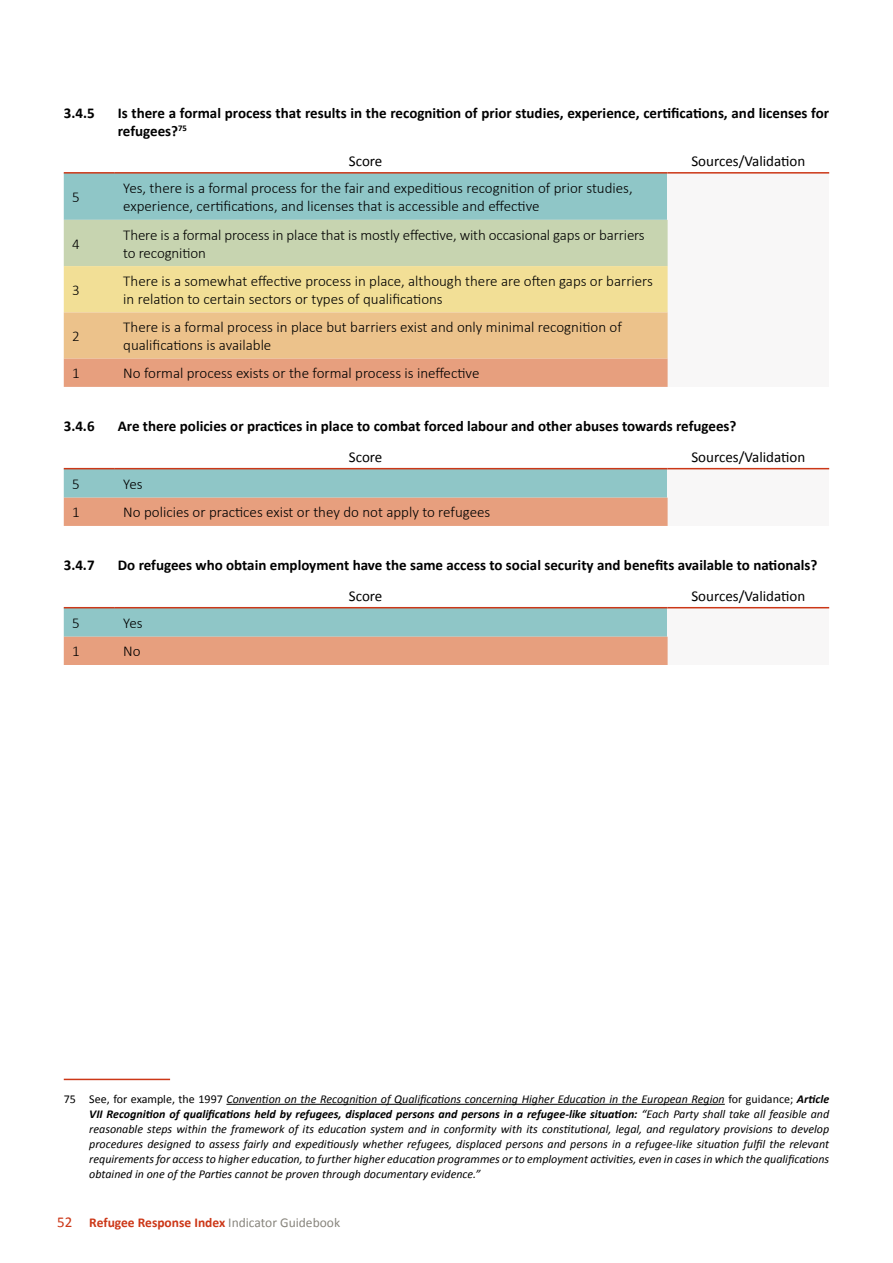
<style>
.page{position:relative;width:893px;height:1263px;background:#fff}
.page>*{position:absolute;margin:0;border:0;box-sizing:border-box;transform-origin:0 0}
.t1{font:300 15px/18px "Calibri";color:#000}
.t2{font:700 15px/18px "Calibri";color:#000}
.t3{font:15px "Calibri";color:#000}
.t4{font:700 13.5px "Calibri";color:#cc3717}
.t5{font:italic 12px/15px "Calibri";color:#000;text-align:justify}
.s1{font-style:normal}
.s2{font-weight:700}
.s3{font-weight:400;font-size:15px}
.s4{font-weight:400;color:#88857d}
</style>
<div class="page">
<div style="left:668px;top:173px;width:161px;height:214px;background:#f8f7f7"></div>
<svg style="left:64px;top:174px;width:604px;height:213px;background:#d0c8a0"></svg>
<hr style="left:64px;top:172px;width:51px;height:2px;background:#cc3717">
<hr style="left:115px;top:172px;width:553px;height:2px;background:#cc3717">
<hr style="left:668px;top:172px;width:161px;height:2px;background:#cc3717">
<div style="left:668px;top:469px;width:161px;height:57px;background:#f8f7f7"></div>
<svg style="left:64px;top:469px;width:604px;height:57px;background:#bbb1a1"></svg>
<hr style="left:64px;top:468px;width:51px;height:1px;background:#cc3717">
<hr style="left:115px;top:468px;width:553px;height:1px;background:#cc3717">
<hr style="left:668px;top:468px;width:161px;height:1px;background:#cc3717">
<div style="left:668px;top:608px;width:161px;height:57px;background:#f8f7f7"></div>
<svg style="left:64px;top:608px;width:604px;height:57px;background:#bbb1a1"></svg>
<hr style="left:64px;top:607px;width:51px;height:1px;background:#cc3717">
<hr style="left:115px;top:607px;width:553px;height:1px;background:#cc3717">
<hr style="left:668px;top:607px;width:161px;height:1px;background:#cc3717">
<hr style="left:64px;top:1079px;width:106px;height:1px;background:#cc3717">
<hr style="left:226px;top:1104px;width:499px;height:1px;background:#000">
<p class="t2" style="left:64px;top:103px;width:32px">3.4.5</p>
<p class="t2" style="left:118px;top:103px;width:713px">Is there a formal process that results in the recognition of prior studies, experience, certifications, and licenses for refugees?<sup>75</sup></p>
<p class="t3" style="left:349px;top:152px;width:35px">Score</p>
<p class="t3" style="left:691px;top:152px;width:115px">Sources/Validation</p>
<p class="t1" style="left:72px;top:188px;width:9px">5</p>
<p class="t1" style="left:123px;top:179px;width:511px">Yes, there is a formal process for the fair and expeditious recognition of prior studies, experience, certifications, and licenses that is accessible and effective</p>
<p class="t1" style="left:72px;top:234px;width:9px">4</p>
<p class="t1" style="left:123px;top:225px;width:523px">There is a formal process in place that is mostly effective, with occasional gaps or barriers to recognition</p>
<p class="t1" style="left:72px;top:281px;width:9px">3</p>
<p class="t1" style="left:123px;top:272px;width:531px">There is a somewhat effective process in place, although there are often gaps or barriers in relation to certain sectors or types of qualifications</p>
<p class="t1" style="left:72px;top:327px;width:9px">2</p>
<p class="t1" style="left:123px;top:318px;width:500px">There is a formal process in place but barriers exist and only minimal recognition of qualifications is available</p>
<p class="t1" style="left:72px;top:364px;width:9px">1</p>
<p class="t1" style="left:123px;top:364px;width:358px">No formal process exists or the formal process is ineffective</p>
<p class="t2" style="left:64px;top:417px;width:32px">3.4.6</p>
<p class="t2" style="left:118px;top:417px;width:620px">Are there policies or practices in place to combat forced labour and other abuses towards refugees?</p>
<p class="t3" style="left:349px;top:448px;width:35px">Score</p>
<p class="t3" style="left:691px;top:448px;width:115px">Sources/Validation</p>
<p class="t1" style="left:72px;top:475px;width:9px">5</p>
<p class="t1" style="left:123px;top:475px;width:21px">Yes</p>
<p class="t1" style="left:72px;top:503px;width:9px">1</p>
<p class="t1" style="left:123px;top:503px;width:369px">No policies or practices exist or they do not apply to refugees</p>
<p class="t2" style="left:64px;top:556px;width:32px">3.4.7</p>
<p class="t2" style="left:118px;top:556px;width:701px">Do refugees who obtain employment have the same access to social security and benefits available to nationals?</p>
<p class="t3" style="left:349px;top:587px;width:35px">Score</p>
<p class="t3" style="left:691px;top:587px;width:115px">Sources/Validation</p>
<p class="t1" style="left:72px;top:614px;width:9px">5</p>
<p class="t1" style="left:123px;top:614px;width:21px">Yes</p>
<p class="t1" style="left:72px;top:642px;width:9px">1</p>
<p class="t1" style="left:123px;top:642px;width:19px">No</p>
<p class="t5" style="left:89px;top:1091px;width:741px;text-indent:-26px"><span class="s1">75 See, for example, the 1997</span> Convention on the Recognition of Qualifications concerning Higher Education in the European Region <span class="s1">for guidance;</span> <span class="s2">Article VII Recognition of qualifications held by refugees, displaced persons and persons in a refugee-like situation:</span> “Each Party shall take all feasible and reasonable steps within the framework of its education system and in conformity with its constitutional, legal, and regulatory provisions to develop procedures designed to assess fairly and expeditiously whether refugees, displaced persons and persons in a refugee-like situation fulfil the relevant requirements for access to higher education, to further higher education programmes or to employment activities, even in cases in which the qualifications obtained in one of the Parties cannot be proven through documentary evidence.”</p>
<p class="t4" style="left:57px;top:1214px;width:285px"><span class="s3">52</span> Refugee Response Index <span class="s4">Indicator Guidebook</span></p>
</div>
